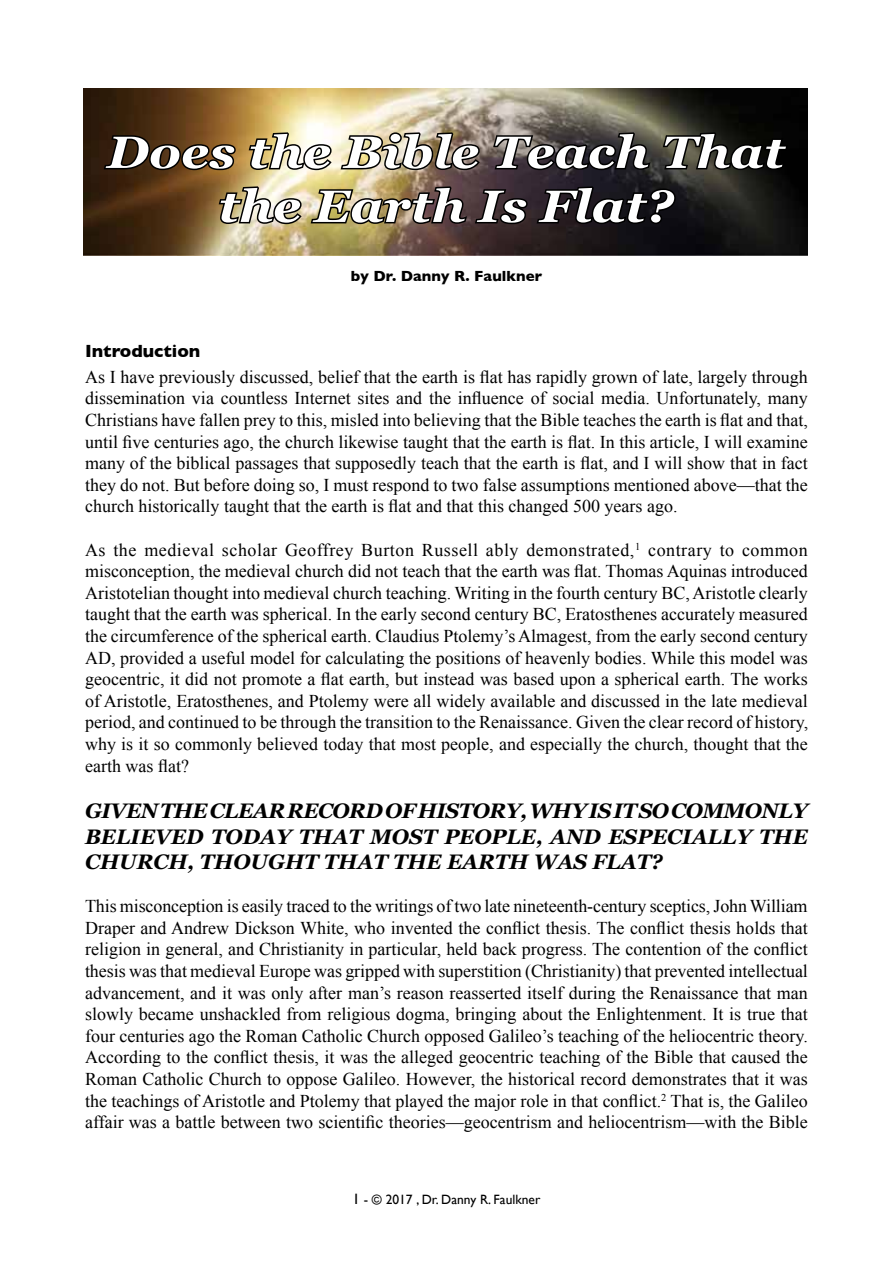
<style>
.page{position:relative;width:893px;height:1263px;background:#fff}
.page>*{position:absolute;margin:0;border:0;box-sizing:border-box;transform-origin:0 0}
.t1{font:italic 700 45px/54px "Georgia";color:#fff;text-align:center;scale:1.12 1}
.t2{font:italic 700 21px/25.2px "Georgia";color:#000;text-align:justify}
.t3{font:18px/21.6px "Times New Roman";color:#000;text-align:justify}
.t4{font:700 18px "Gill Sans";color:#000}
.t5{font:700 15px "Gill Sans";color:#000}
.t6{font:13.5px "Gill Sans";color:#000}
.s1{font-size:15px}
</style>
<div class="page">
<img style="left:84px;top:88px;width:724px;height:167px">
<img style="left:102px;top:116px;width:688px;height:125px">
<h1 class="t1" style="left:107px;top:123px;width:606px">Does the Bible Teach That the Earth Is Flat?</h1>
<p class="t5" style="left:351px;top:264px;width:193px">by Dr. Danny R. Faulkner</p>
<p class="t4" style="left:85px;top:336px;width:117px">Introduction</p>
<p class="t3" style="left:85px;top:366px;width:724px">As I have previously discussed, belief that the earth is flat has rapidly grown of late, largely through dissemination via countless Internet sites and the influence of social media. Unfortunately, many Christians have fallen prey to this, misled into believing that the Bible teaches the earth is flat and that, until five centuries ago, the church likewise taught that the earth is flat. In this article, I will examine many of the biblical passages that supposedly teach that the earth is flat, and I will show that in fact they do not. But before doing so, I must respond to two false assumptions mentioned above—that the church historically taught that the earth is flat and that this changed 500 years ago.</p>
<p class="t3" style="left:85px;top:538px;width:725px">As the medieval scholar Geoffrey Burton Russell ably demonstrated,<sup>1</sup> contrary to common misconception, the medieval church did not teach that the earth was flat. Thomas Aquinas introduced Aristotelian thought into medieval church teaching. Writing in the fourth century BC, Aristotle clearly taught that the earth was spherical. In the early second century BC, Eratosthenes accurately measured the circumference of the spherical earth. Claudius Ptolemy’s Almagest, from the early second century AD, provided a useful model for calculating the positions of heavenly bodies. While this model was geocentric, it did not promote a flat earth, but instead was based upon a spherical earth. The works of Aristotle, Eratosthenes, and Ptolemy were all widely available and discussed in the late medieval period, and continued to be through the transition to the Renaissance. Given the clear record of history, why is it so commonly believed today that most people, and especially the church, thought that the earth was flat?</p>
<p class="t2" style="left:85px;top:798px;width:724px">GIVEN THE CLEAR RECORD OF HISTORY, WHY IS IT SO COMMONLY BELIEVED TODAY THAT MOST PEOPLE, AND ESPECIALLY THE CHURCH, THOUGHT THAT THE EARTH WAS FLAT?</p>
<p class="t3" style="left:85px;top:895px;width:724px">This misconception is easily traced to the writings of two late nineteenth-century sceptics, John William Draper and Andrew Dickson White, who invented the conflict thesis. The conflict thesis holds that religion in general, and Christianity in particular, held back progress. The contention of the conflict thesis was that medieval Europe was gripped with superstition (Christianity) that prevented intellectual advancement, and it was only after man’s reason reasserted itself during the Renaissance that man slowly became unshackled from religious dogma, bringing about the Enlightenment. It is true that four centuries ago the Roman Catholic Church opposed Galileo’s teaching of the heliocentric theory.<br>According to the conflict thesis, it was the alleged geocentric teaching of the Bible that caused the Roman Catholic Church to oppose Galileo. However, the historical record demonstrates that it was the teachings of Aristotle and Ptolemy that played the major role in that conflict.<sup>2</sup> That is, the Galileo affair was a battle between two scientific theories—geocentrism and heliocentrism—with the Bible</p>
<p class="t6" style="left:353px;top:1192px;width:189px"><span class="s1">1</span> - © 2017 , Dr. Danny R. Faulkner</p>
</div>
